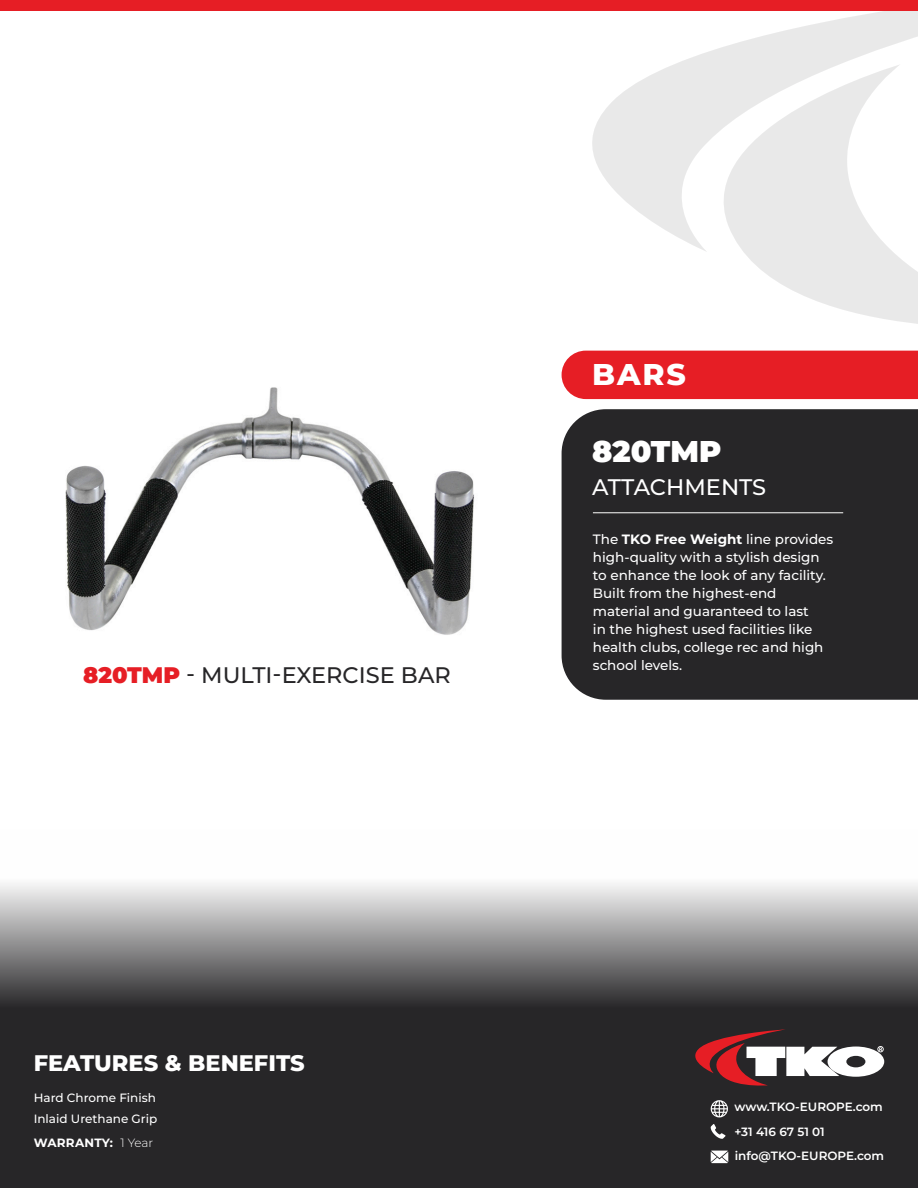
<style>
.page{position:relative;width:918px;height:1188px;background:#fff}
.page>*{position:absolute;margin:0;border:0;box-sizing:border-box;transform-origin:0 0}
.t1{font:900 30px "Montserrat";color:#fff}
.Category{font:800 30px "Montserrat";color:#fff}
.t2{font:500 22.5px "Montserrat";color:#272628}
.Category-2{font:800 22.5px "Montserrat";color:#fff}
.t3{font:500 22.5px "Montserrat";color:#fff}
.t4{font:500 13.5px/18px "Montserrat";color:#fff}
.t5{font:600 12px/24.3px "Montserrat";color:#fff}
.t6{font:500 12px/21px "Montserrat";color:#fff}
.t7{font:700 12px "Montserrat";letter-spacing:.02em;color:#fff}
.s1{font-weight:900;color:#e61e25}
.s2{font-weight:700}
.s3{font-weight:300}
</style>
<div class="page">
<div style="left:0;top:1013px;width:918px;height:175px;background:#272628"></div>
<svg style="left:0;top:883px;width:918px;height:130px;background:#8a8a8b"></svg>
<svg style="left:695px;top:1029px;width:189px;height:57px"></svg>
<svg style="left:592px;top:11px;width:326px;height:233px;fill:#e9e9e9"></svg>
<svg style="left:690px;top:64px;width:228px;height:260px;fill:#e9e9e9"></svg>
<svg style="left:711px;top:1100px;width:17px;height:17px"></svg>
<svg style="left:711px;top:1124px;width:15px;height:15px"></svg>
<svg style="left:711px;top:1151px;width:17px;height:12px"></svg>
<div style="left:0;top:0;width:918px;height:11px;background:#e61e25"></div>
<div style="left:562px;top:409px;width:356px;height:291px;background:#272628"></div>
<div style="left:562px;top:351px;width:356px;height:48px;background:#e61e25"></div>
<hr style="left:593px;top:512px;width:250px;height:1px;background:#fff">
<img style="left:65px;top:387px;width:409px;height:248px">
<p class="t2" style="left:83px;top:660px;width:369px"><span class="s1">820TMP</span> - MULTI-EXERCISE BAR</p>
<p class="Category" style="left:592px;top:354px;width:95px">BARS</p>
<p class="t1" style="left:592px;top:431px;width:131px">820TMP</p>
<p class="t3" style="left:592px;top:472px;width:176px">ATTACHMENTS</p>
<p class="t4" style="left:593px;top:530px;width:242px">The <span class="s2">TKO Free Weight</span> line provides high-quality with a stylish design to enhance the look of any facility.<br>Built from the highest-end material and guaranteed to last<br>in the highest used facilities like health clubs, college rec and high school levels.</p>
<p class="Category-2" style="left:34px;top:1048px;width:273px">FEATURES &amp; BENEFITS</p>
<p class="t6" style="left:34px;top:1087px;width:125px">Hard Chrome Finish<br>Inlaid Urethane Grip</p>
<p class="t7" style="left:34px;top:1135px;width:121px">WARRANTY: <span class="s3">1 Year</span></p>
<p class="t5" style="left:734px;top:1095px;width:151px">www.TKO-EUROPE.com +31 416 67 51 01 info@TKO-EUROPE.com</p>
</div>
